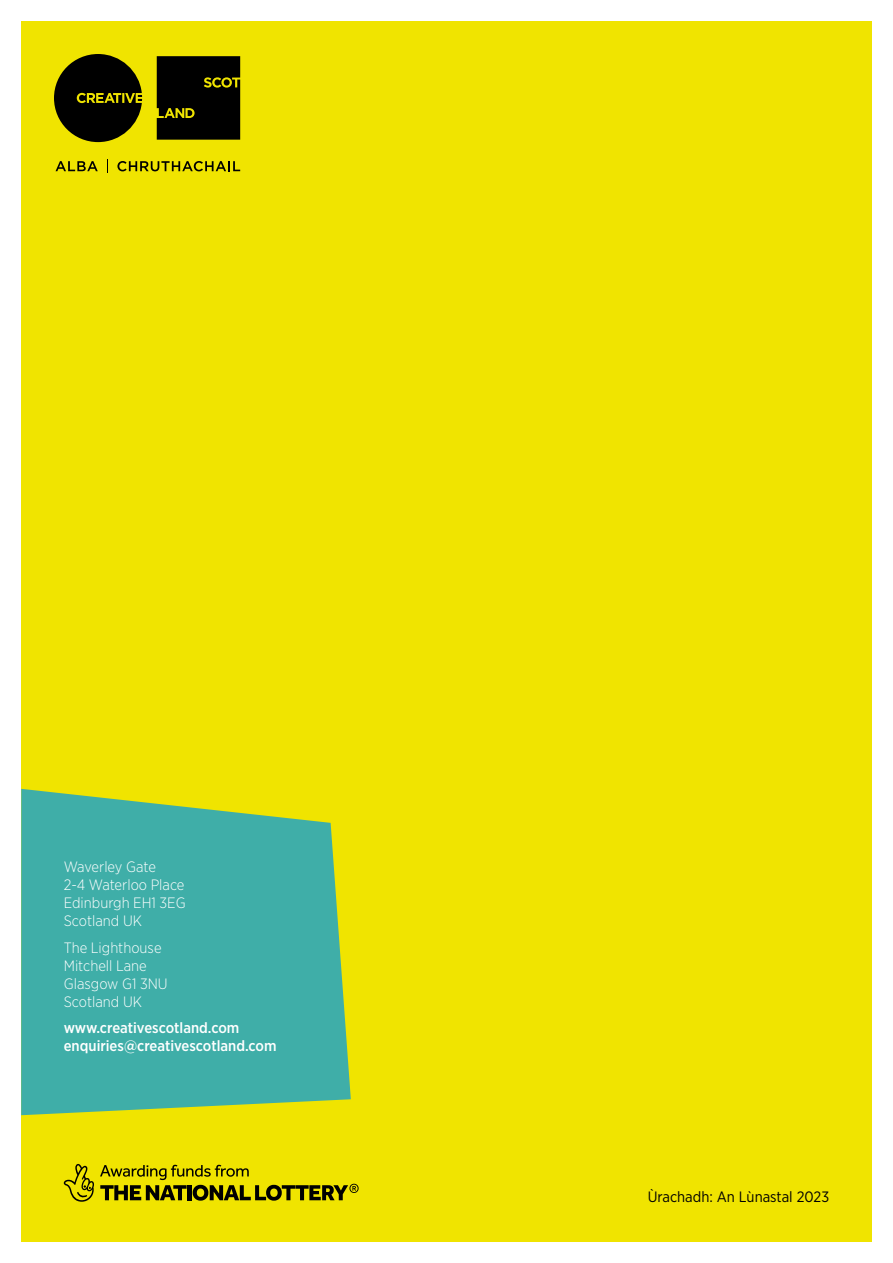
<style>
.page{position:relative;width:893px;height:1263px;background:#fff}
.page>*{position:absolute;margin:0;border:0;box-sizing:border-box;transform-origin:0 0}
.t1{font:300 15px/18px "Gotham Narrow";color:#fff}
.t2{font:500 15px/18px "Gotham Narrow";color:#fff}
.t3{font:15px "Gotham Narrow";color:#000}
</style>
<div class="page">
<div style="left:21px;top:21px;width:851px;height:1221px;background:#f0e400"></div>
<svg style="left:21px;top:789px;width:330px;height:326px;background:#51b396"></svg>
<svg style="left:54px;top:54px;width:186px;height:88px"></svg>
<svg style="left:56px;top:161px;width:42px;height:10px"></svg>
<svg style="left:107px;top:160px;width:1px;height:13px"></svg>
<svg style="left:117px;top:161px;width:123px;height:10px"></svg>
<svg style="left:64px;top:1164px;width:30px;height:38px"></svg>
<svg style="left:100px;top:1165px;width:259px;height:36px"></svg>
<p class="t1" style="left:64px;top:857px;width:123px">Waverley Gate<br>2-4 Waterloo Place<br>Edinburgh EH1 3EG<br>Scotland UK</p>
<p class="t1" style="left:64px;top:938px;width:105px">The Lighthouse<br>Mitchell Lane<br>Glasgow G1 3NU<br>Scotland UK</p>
<p class="t2" style="left:64px;top:1018px;width:214px">www.creativescotland.com enquiries@creativescotland.com</p>
<p class="t3" style="left:648px;top:1187px;width:183px">Ùrachadh: An Lùnastal 2023</p>
</div>
